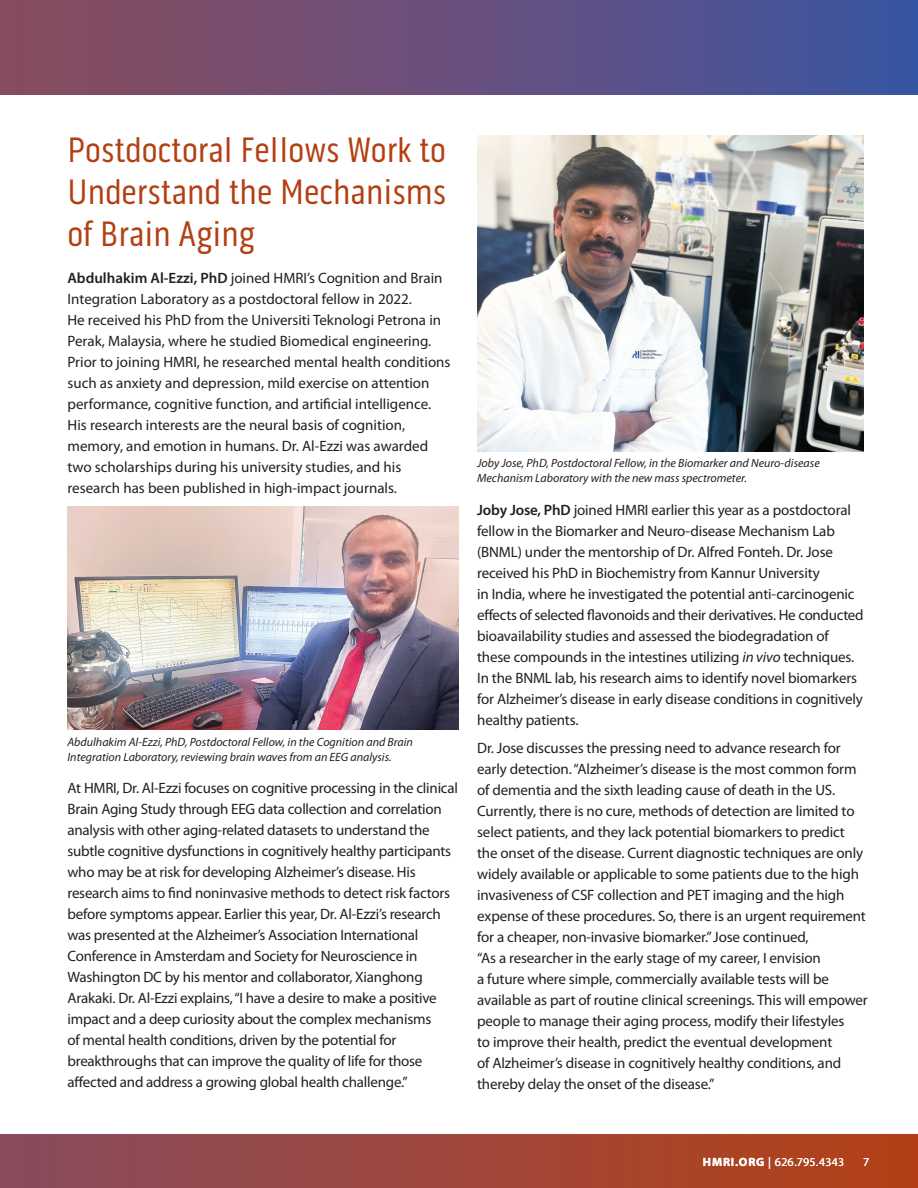
<style>
.page{position:relative;width:918px;height:1188px;background:#fff}
.page>*{position:absolute;margin:0;border:0;box-sizing:border-box;transform-origin:0 0}
.t1{font:36px/42px "Pill Gothic 300 mg";color:#b34013;text-align:justify}
.t2{font:15px/21px "Myriad Pro";letter-spacing:-.01em;color:#231f20}
.t3{font:italic 12px/15px "Myriad Pro";color:#231f20}
.t4{font:12px "Myriad Pro";letter-spacing:.05em;color:#fff}
.s1{font-weight:600}
.s2{font-style:italic}
.s3{font-weight:700}
</style>
<div class="page">
<div style="left:0;top:1134px;width:918px;height:54px;background:linear-gradient(to right,#894c5f,#b44116)"></div>
<div style="left:0;top:0;width:918px;height:94px;background:linear-gradient(to right,#8d4c5c,#3e55a1)"></div>
<img style="left:477px;top:135px;width:387px;height:317px">
<img style="left:68px;top:507px;width:391px;height:223px">
<h1 class="t1" style="left:68px;top:129px;width:380px">Postdoctoral Fellows Work to Understand the Mechanisms of Brain Aging</h1>
<p class="t2" style="left:68px;top:267px;width:385px"><span class="s1">Abdulhakim Al-Ezzi, PhD</span> joined HMRI’s Cognition and Brain Integration Laboratory as a postdoctoral fellow in 2022.<br>He received his PhD from the Universiti Teknologi Petrona in Perak, Malaysia, where he studied Biomedical engineering.<br>Prior to joining HMRI, he researched mental health conditions such as anxiety and depression, mild exercise on attention performance, cognitive function, and artificial intelligence.<br>His research interests are the neural basis of cognition, memory, and emotion in humans. Dr. Al-Ezzi was awarded two scholarships during his university studies, and his research has been published in high-impact journals.</p>
<p class="t3" style="left:68px;top:734px;width:347px">Abdulhakim Al-Ezzi, PhD, Postdoctoral Fellow, in the Cognition and Brain<br>Integration Laboratory, reviewing brain waves from an EEG analysis.</p>
<p class="t2" style="left:68px;top:778px;width:392px">At HMRI, Dr. Al-Ezzi focuses on cognitive processing in the clinical Brain Aging Study through EEG data collection and correlation analysis with other aging-related datasets to understand the subtle cognitive dysfunctions in cognitively healthy participants who may be at risk for developing Alzheimer’s disease. His research aims to find noninvasive methods to detect risk factors before symptoms appear. Earlier this year, Dr. Al-Ezzi’s research was presented at the Alzheimer’s Association International Conference in Amsterdam and Society for Neuroscience in Washington DC by his mentor and collaborator, Xianghong Arakaki. Dr. Al-Ezzi explains, “I have a desire to make a positive impact and a deep curiosity about the complex mechanisms<br>of mental health conditions, driven by the potential for breakthroughs that can improve the quality of life for those affected and address a growing global health challenge.”</p>
<p class="t3" style="left:477px;top:456px;width:344px">Joby Jose, PhD, Postdoctoral Fellow, in the Biomarker and Neuro-disease<br>Mechanism Laboratory with the new mass spectrometer.</p>
<p class="t2" style="left:477px;top:500px;width:388px"><span class="s1">Joby Jose, PhD</span> joined HMRI earlier this year as a postdoctoral fellow in the Biomarker and Neuro-disease Mechanism Lab (BNML) under the mentorship of Dr. Alfred Fonteh. Dr. Jose received his PhD in Biochemistry from Kannur University<br>in India, where he investigated the potential anti-carcinogenic effects of selected flavonoids and their derivatives. He conducted bioavailability studies and assessed the biodegradation of these compounds in the intestines utilizing <span class="s2">in vivo</span> techniques.<br>In the BNML lab, his research aims to identify novel biomarkers for Alzheimer’s disease in early disease conditions in cognitively healthy patients.</p>
<p class="t2" style="left:477px;top:738px;width:392px">Dr. Jose discusses the pressing need to advance research for early detection. “Alzheimer’s disease is the most common form of dementia and the sixth leading cause of death in the US.<br>Currently, there is no cure, methods of detection are limited to select patients, and they lack potential biomarkers to predict the onset of the disease. Current diagnostic techniques are only widely available or applicable to some patients due to the high invasiveness of CSF collection and PET imaging and the high expense of these procedures. So, there is an urgent requirement for a cheaper, non-invasive biomarker.” Jose continued,<br>“As a researcher in the early stage of my career, I envision<br>a future where simple, commercially available tests will be available as part of routine clinical screenings. This will empower people to manage their aging process, modify their lifestyles<br>to improve their health, predict the eventual development<br>of Alzheimer’s disease in cognitively healthy conditions, and thereby delay the onset of the disease.”</p>
<p class="t4" style="left:703px;top:1155px;width:142px"><span class="s3">HMRI.ORG</span> | 626.795.4343</p>
<p class="t4" style="left:864px;top:1155px;width:6px">7</p>
</div>
